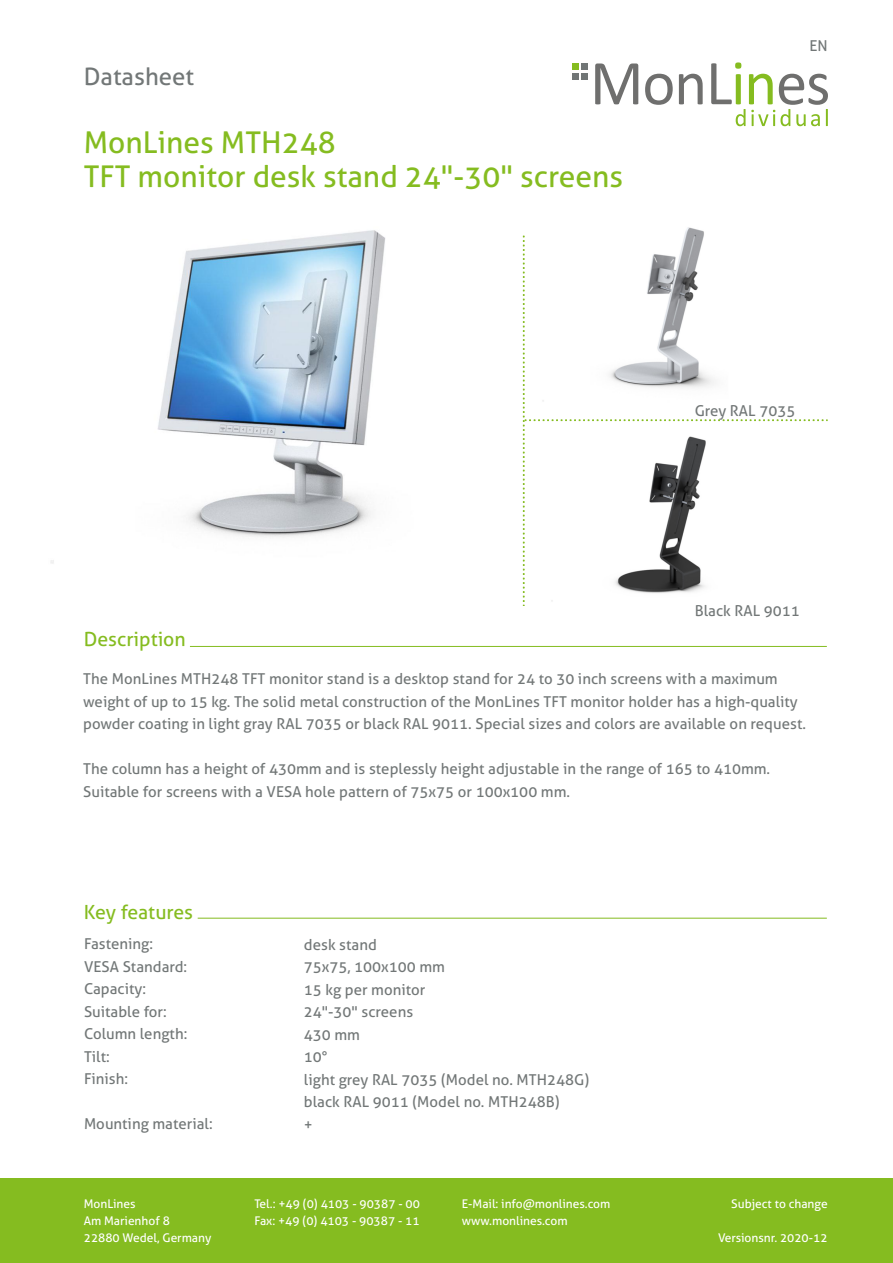
<style>
.page{position:relative;width:893px;height:1263px;background:#fff}
.page>*{position:absolute;margin:0;border:0;box-sizing:border-box;transform-origin:0 0}
.t1{font:30px/34px "Aller";color:#85bc20}
.t2{font:24px "Aller";color:#727777}
.t3{font:19.5px "Aller";color:#85bc20}
.t4{font:15px/22.5px "Aller";color:#727777}
.t5{font:12px "Aller";letter-spacing:-.005em;color:#fff}
</style>
<div class="page">
<div style="left:0;top:1178px;width:893px;height:85px;background:#85bc20"></div>
<svg style="left:595px;top:63px;width:43px;height:41px"></svg>
<svg style="left:645px;top:74px;width:28px;height:31px"></svg>
<svg style="left:679px;top:74px;width:24px;height:30px"></svg>
<svg style="left:711px;top:62px;width:117px;height:64px"></svg>
<svg style="left:573px;top:64px;width:15px;height:6px"></svg>
<div style="left:573px;top:73px;width:6px;height:7px;background:#717676"></div>
<div style="left:582px;top:73px;width:6px;height:7px;background:#717676"></div>
<hr style="left:190px;top:646px;width:637px;height:1px;background:#85bc20">
<hr style="left:198px;top:918px;width:629px;height:1px;background:#85bc20">
<img style="left:50px;top:230px;width:335px;height:334px">
<svg style="left:523px;top:236px;width:304px;height:370px"></svg>
<h2 class="t2" style="left:84px;top:63px;width:112px">Datasheet</h2>
<h1 class="t1" style="left:84px;top:126px;width:541px">MonLines MTH248<br>TFT monitor desk stand 24"-30" screens</h1>
<p class="t4" style="left:809px;top:35px;width:20px">EN</p>
<h3 class="t3" style="left:84px;top:628px;width:104px">Description</h3>
<p class="t4" style="left:695px;top:400px;width:102px">Grey RAL 7035</p>
<p class="t4" style="left:695px;top:600px;width:107px">Black RAL 9011</p>
<p class="t4" style="left:83px;top:668px;width:724px">The MonLines MTH248 TFT monitor stand is a desktop stand for 24 to 30 inch screens with a maximum weight of up to 15 kg. The solid metal construction of the MonLines TFT monitor holder has a high-quality powder coating in light gray RAL 7035 or black RAL 9011. Special sizes and colors are available on request.</p>
<p class="t4" style="left:83px;top:758px;width:688px">The column has a height of 430mm and is steplessly height adjustable in the range of 165 to 410mm.<br>Suitable for screens with a VESA hole pattern of 75x75 or 100x100 mm.</p>
<h3 class="t3" style="left:84px;top:900px;width:111px">Key features</h3>
<p class="t4" style="left:84px;top:933px;width:105px">Fastening:<br>VESA Standard:<br>Capacity:<br>Suitable for:<br>Column length:<br>Tilt:<br>Finish:</p>
<p class="t4" style="left:84px;top:1113px;width:130px">Mounting material:</p>
<p class="t4" style="left:304px;top:933px;width:287px">desk stand<br>75x75, 100x100 mm<br>15 kg per monitor<br>24"-30" screens<br>430 mm<br>10°<br>light grey RAL 7035 (Model no. MTH248G) black RAL 9011 (Model no. MTH248B)<br>+</p>
<p class="t5" style="left:84px;top:1196px;width:53px">MonLines</p>
<p class="t5" style="left:254px;top:1196px;width:167px">Tel.: +49 (0) 4103 - 90387 - 00</p>
<p class="t5" style="left:462px;top:1196px;width:150px">E-Mail: info@monlines.com</p>
<p class="t5" style="left:84px;top:1213px;width:88px">Am Marienhof 8</p>
<p class="t5" style="left:254px;top:1213px;width:167px">Fax: +49 (0) 4103 - 90387 - 11</p>
<p class="t5" style="left:462px;top:1213px;width:107px">www.monlines.com</p>
<p class="t5" style="left:84px;top:1230px;width:129px">22880 Wedel, Germany</p>
<p class="t5" style="left:718px;top:1230px;width:111px">Versionsnr. 2020-12</p>
<p class="t5" style="left:731px;top:1196px;width:98px">Subject to change</p>
</div>
